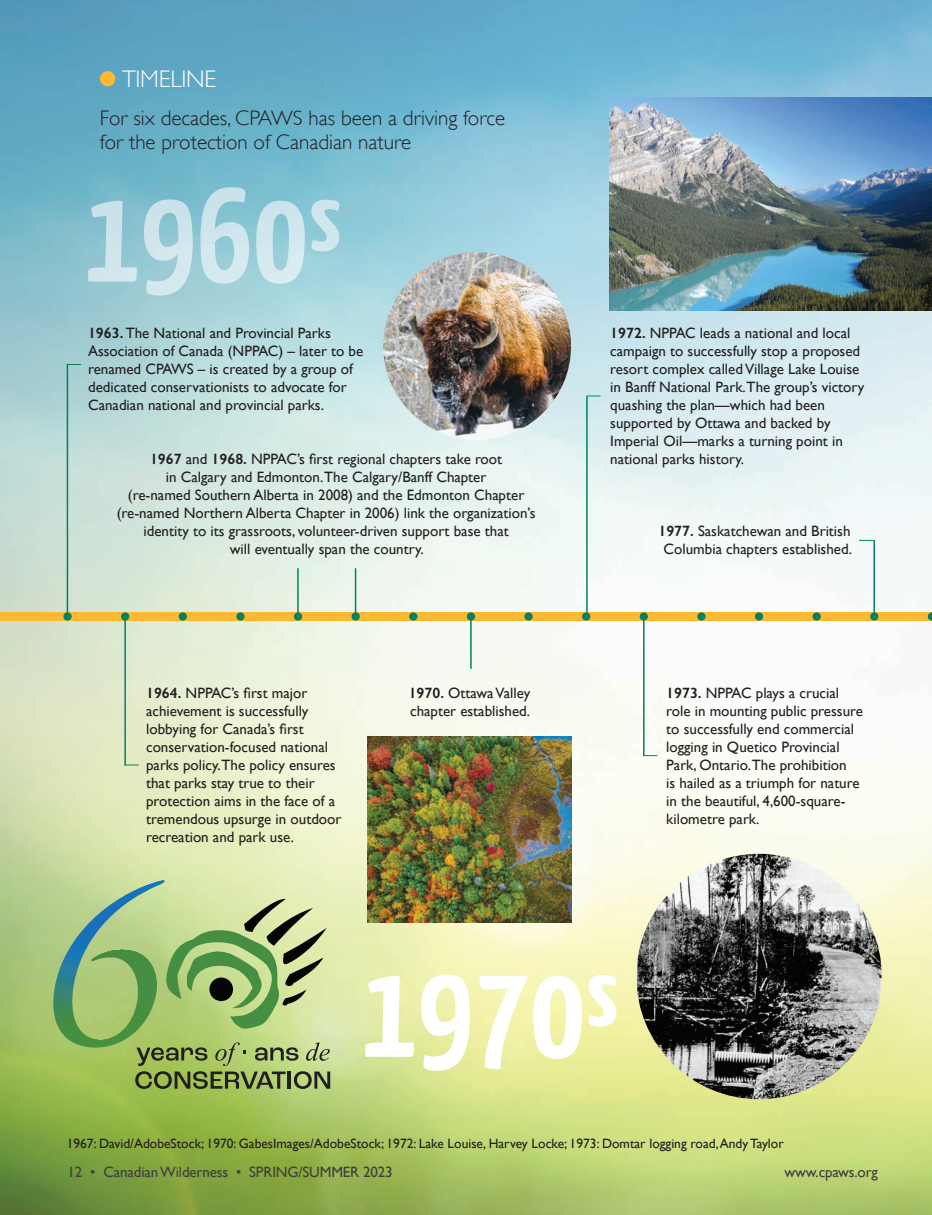
<style>
.page{position:relative;width:932px;height:1215px;background:#fff}
.page>*{position:absolute;margin:0;border:0;box-sizing:border-box;transform-origin:0 0}
.t1{font:700 134.85px "Yanone Kaffeesatz";color:#fff}
.t2{font:300 24px "Gill Sans";letter-spacing:-.01em;color:#fff}
.t3{font:300 21px/24px "Gill Sans";color:#231f20}
.t4{font:15px/18px "Gill Sans";color:#231f20}
.t5{font:15px "Gill Sans";letter-spacing:-.01em;color:#3e3e3f}
.t6{font:13.5px "Gill Sans";color:#231f20}
.s1{font-weight:600}
</style>
<div class="page">
<img style="left:0;top:0;width:932px;height:1215px">
<div style="left:100px;top:71px;width:15px;height:15px;background:#fdb931;border-radius:50%"></div>
<svg style="left:53px;top:880px;width:277px;height:209px;background:#9fbc78"></svg>
<img style="left:88px;top:187px;width:217px;height:109px">
<img style="left:311px;top:200px;width:28px;height:51px">
<div style="left:0;top:612px;width:932px;height:9px;background:#fdb931"></div>
<hr style="left:67px;top:364px;width:1px;height:252px;background:#008164">
<hr style="left:124px;top:616px;width:2px;height:149px;background:#008164">
<hr style="left:297px;top:568px;width:2px;height:48px;background:#008164">
<hr style="left:355px;top:568px;width:1px;height:48px;background:#008164">
<hr style="left:470px;top:616px;width:1px;height:53px;background:#008164">
<hr style="left:586px;top:396px;width:1px;height:216px;background:#008164">
<hr style="left:643px;top:619px;width:1px;height:137px;background:#008164">
<hr style="left:873px;top:540px;width:1px;height:79px;background:#008164">
<div style="left:63px;top:612px;width:9px;height:9px;background:#008164;border-radius:50%"></div>
<div style="left:121px;top:612px;width:8px;height:9px;background:#008164;border-radius:50%"></div>
<div style="left:179px;top:612px;width:8px;height:9px;background:#008164;border-radius:50%"></div>
<div style="left:236px;top:612px;width:8px;height:9px;background:#008164;border-radius:50%"></div>
<div style="left:294px;top:612px;width:8px;height:9px;background:#008164;border-radius:50%"></div>
<svg style="left:351px;top:612px;width:9px;height:9px"></svg>
<div style="left:409px;top:612px;width:8px;height:9px;background:#008164;border-radius:50%"></div>
<div style="left:467px;top:612px;width:8px;height:9px;background:#008164;border-radius:50%"></div>
<div style="left:524px;top:612px;width:8px;height:9px;background:#008164;border-radius:50%"></div>
<div style="left:582px;top:612px;width:8px;height:9px;background:#008164;border-radius:50%"></div>
<svg style="left:639px;top:612px;width:9px;height:9px"></svg>
<div style="left:697px;top:612px;width:8px;height:9px;background:#008164;border-radius:50%"></div>
<div style="left:755px;top:612px;width:8px;height:9px;background:#008164;border-radius:50%"></div>
<div style="left:812px;top:612px;width:8px;height:9px;background:#008164;border-radius:50%"></div>
<div style="left:870px;top:612px;width:8px;height:9px;background:#008164;border-radius:50%"></div>
<svg style="left:927px;top:612px;width:5px;height:9px"></svg>
<img style="left:636px;top:854px;width:245px;height:245px;border-radius:123px">
<svg style="left:67px;top:364px;width:14px;height:1px"></svg>
<svg style="left:124px;top:765px;width:15px;height:1px"></svg>
<svg style="left:586px;top:396px;width:14px;height:1px"></svg>
<svg style="left:859px;top:540px;width:14px;height:1px"></svg>
<svg style="left:643px;top:755px;width:14px;height:1px"></svg>
<img style="left:383px;top:252px;width:188px;height:188px;border-radius:94px">
<img style="left:609px;top:97px;width:323px;height:213px">
<img style="left:367px;top:736px;width:204px;height:186px">
<h2 class="t2" style="left:122px;top:65px;width:96px">TIMELINE</h2>
<h3 class="t3" style="left:100px;top:106px;width:407px">For six decades, CPAWS has been a driving force for the protection of Canadian nature</h3>
<p class="t4" style="left:88px;top:323px;width:277px"><span class="s1">1963.</span> The National and Provincial Parks Association of Canada (NPPAC) – later to be renamed CPAWS – is created by a group of dedicated conservationists to advocate for Canadian national and provincial parks.</p>
<p class="t4" style="left:117px;top:449px;width:420px;text-align:center"><span class="s1">1967</span> and <span class="s1">1968.</span> NPPAC’s first regional chapters take root<br>in Calgary and Edmonton.The Calgary/Banff Chapter<br>(re-named Southern Alberta in 2008) and the Edmonton Chapter (re-named Northern Alberta Chapter in 2006) link the organization’s identity to its grassroots, volunteer-driven support base that<br>will eventually span the country.</p>
<p class="t4" style="left:146px;top:683px;width:197px"><span class="s1">1964.</span> NPPAC’s first major achievement is successfully lobbying for Canada’s first conservation-focused national parks policy.The policy ensures that parks stay true to their protection aims in the face of a tremendous upsurge in outdoor recreation and park use.</p>
<p class="t4" style="left:408px;top:683px;width:123px"><span class="s1">1970.</span> Ottawa Valley chapter established.</p>
<p class="t4" style="left:610px;top:323px;width:256px"><span class="s1">1972.</span> NPPAC leads a national and local campaign to successfully stop a proposed resort complex called Village Lake Louise in Banff National Park.The group’s victory quashing the plan—which had been supported by Ottawa and backed by Imperial Oil—marks a turning point in national parks history.</p>
<p class="t4" style="left:658px;top:521px;width:195px;text-align:center"><span class="s1">1977.</span> Saskatchewan and British<br>Columbia chapters established.</p>
<p class="t4" style="left:666px;top:683px;width:198px"><span class="s1">1973.</span> NPPAC plays a crucial role in mounting public pressure to successfully end commercial logging in Quetico Provincial<br>Park, Ontario.The prohibition<br>is hailed as a triumph for nature in the beautiful, 4,600-square&shy;kilometre park.</p>
<h1 class="t1" style="left:362px;top:921px;width:256px">1970<sup>s</sup></h1>
<p class="t6" style="left:67px;top:1135px;width:718px">1967: David/AdobeStock; 1970: GabesImages/AdobeStock; 1972: Lake Louise, Harvey Locke; 1973: Domtar logging road, Andy Taylor</p>
<p class="t5" style="left:68px;top:1164px;width:327px">12 • Canadian Wilderness • SPRING/SUMMER 2023</p>
<p class="t5" style="left:784px;top:1164px;width:95px">www.cpaws.org</p>
</div>
